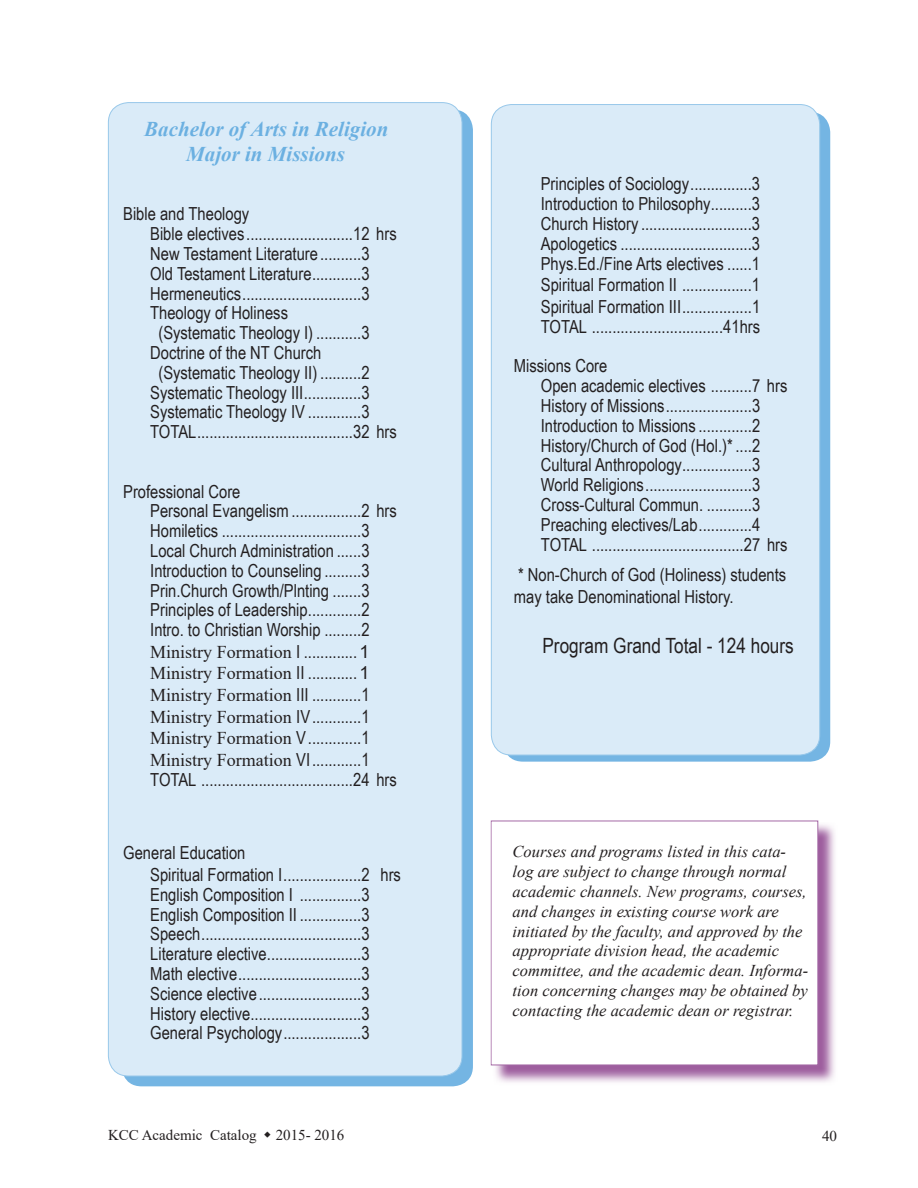
<style>
.page{position:relative;width:918px;height:1188px;background:#fff}
.page>*{position:absolute;margin:0;border:0;box-sizing:border-box;transform-origin:0 0}
.t1{font:italic 700 21px/25.2px "Times New Roman";color:#6bb0e1;text-align:center}
.t2{font:21px "Arial Narrow";color:#231f20}
.t3{font:18px/19.8px "Arial Narrow";color:#231f20}
.t4{font:18px/21.6px "Times New Roman";color:#231f20;text-align:justify}
.t5{font:italic 16.5px/19.8px "Times New Roman";color:#231f20}
.t6{font:15px "Times New Roman";color:#231f20}
.s1{font-family:"Arial Narrow"}
.s2{font-family:"Arial"}
</style>
<div class="page">
<img style="left:492px;top:822px;width:343px;height:261px">
<div style="left:491px;top:821px;width:327px;height:244px;background:#fff"></div>
<div style="left:482px;top:102px;width:9px;height:1000px;border:2px solid #fff"></div>
<div style="left:503px;top:112px;width:327px;height:650px;background:#74b5e3;border-radius:20px"></div>
<div style="left:491px;top:105px;width:329px;height:650px;background:#daebf8;border-radius:20px"></div>
<div style="left:122px;top:110px;width:351px;height:976px;background:#74b5e3;border-radius:20px"></div>
<div style="left:108px;top:103px;width:354px;height:973px;background:#daebf8;border-radius:20px"></div>
<p class="t1" style="left:144px;top:118px;width:246px">Bachelor of Arts in Religion<br>Major in Missions</p>
<p class="t3" style="left:123px;top:206px;width:128px">Bible and Theology</p>
<p class="t3" style="left:150px;top:226px;width:248px">Bible electives ..........................12 hrs</p>
<p class="t3" style="left:150px;top:245px;width:221px">New Testament Literature ..........3</p>
<p class="t3" style="left:150px;top:265px;width:221px">Old Testament Literature ............3</p>
<p class="t3" style="left:150px;top:285px;width:221px">Hermeneutics .............................3</p>
<p class="t3" style="left:150px;top:305px;width:139px">Theology of Holiness</p>
<p class="t3" style="left:158px;top:325px;width:213px">(Systematic Theology I) ...........3</p>
<p class="t3" style="left:150px;top:344px;width:173px">Doctrine of the NT Church</p>
<p class="t3" style="left:158px;top:364px;width:213px">(Systematic Theology II) ..........2</p>
<p class="t3" style="left:150px;top:384px;width:221px">Systematic Theology III ..............3</p>
<p class="t3" style="left:150px;top:404px;width:221px">Systematic Theology IV .............3</p>
<p class="t3" style="left:150px;top:424px;width:248px">TOTAL ......................................32 hrs</p>
<p class="t3" style="left:150px;top:483px;width:248px;text-indent:-27px">Professional Core<br>Personal Evangelism .................2 hrs Homiletics ..................................3<br>Local Church Administration ......3<br>Introduction to Counseling .........3<br>Prin.Church Growth/Plnting .......3<br>Principles of Leadership .............2<br>Intro. to Christian Worship .........2</p>
<p class="t4" style="left:150px;top:642px;width:221px">Ministry Formation <span class="s1">I .............</span><span class="s2">1<br></span>Ministry Formation <span class="s1">II ............</span><span class="s2">1<br></span>Ministry Formation <span class="s1">III ............1<br></span>Ministry Formation <span class="s1">IV ............1<br></span>Ministry Formation <span class="s1">V .............1<br></span>Ministry Formation <span class="s1">VI ............1</span></p>
<p class="t3" style="left:150px;top:771px;width:248px">TOTAL .....................................24 hrs</p>
<p class="t3" style="left:150px;top:844px;width:252px;line-height:21.8px;text-indent:-27px">General Education<br>Spiritual Formation I ...................2 hrs</p>
<p class="t3" style="left:150px;top:886px;width:221px;text-align:justify">English Composition I ...............3<br>English Composition II ...............3<br>Speech .......................................3<br>Literature elective .......................3<br>Math elective ..............................3<br>Science elective .........................3<br>History elective ...........................3<br>General Psychology ...................3</p>
<p class="t6" style="left:108px;top:1129px;width:150px">KCC Academic Catalog</p>
<p class="t6" style="left:276px;top:1129px;width:70px">2015- 2016</p>
<p class="t3" style="left:541px;top:176px;width:221px;text-align:justify">Principles of Sociology ...............3<br>Introduction to Philosophy ..........3<br>Church History ...........................3<br>Apologetics ................................3<br>Phys.Ed./Fine Arts electives ......1</p>
<p class="t3" style="left:541px;top:276px;width:221px;line-height:21.8px">Spiritual Formation II .................1<br>Spiritual Formation III .................1</p>
<p class="t3" style="left:514px;top:308px;width:248px;line-height:39.6px;text-indent:27px">TOTAL ................................41hrs<br>Missions Core</p>
<p class="t3" style="left:541px;top:378px;width:248px">Open academic electives ..........7 hrs History of Missions .....................3<br>Introduction to Missions .............2<br>History/Church of God (Hol.)* ....2<br>Cultural Anthropology .................3<br>World Religions ..........................3<br>Cross-Cultural Commun. ...........3<br>Preaching electives/Lab .............4<br>TOTAL .....................................27 hrs</p>
<p class="t3" style="left:514px;top:566px;width:274px;line-height:21.6px">* Non-Church of God (Holiness) students may take Denominational History.</p>
<p class="t2" style="left:542px;top:638px;width:253px">Program Grand Total - 124 hours</p>
<p class="t5" style="left:513px;top:844px;width:297px">Courses and programs listed in this cata&shy;log are subject to change through normal academic channels. New programs, courses, and changes in existing course work are initiated by the faculty, and approved by the appropriate division head, the academic committee, and the academic dean. Informa&shy;tion concerning changes may be obtained by contacting the academic dean or registrar.</p>
<p class="t6" style="left:822px;top:1130px;width:16px">40</p>
</div>
